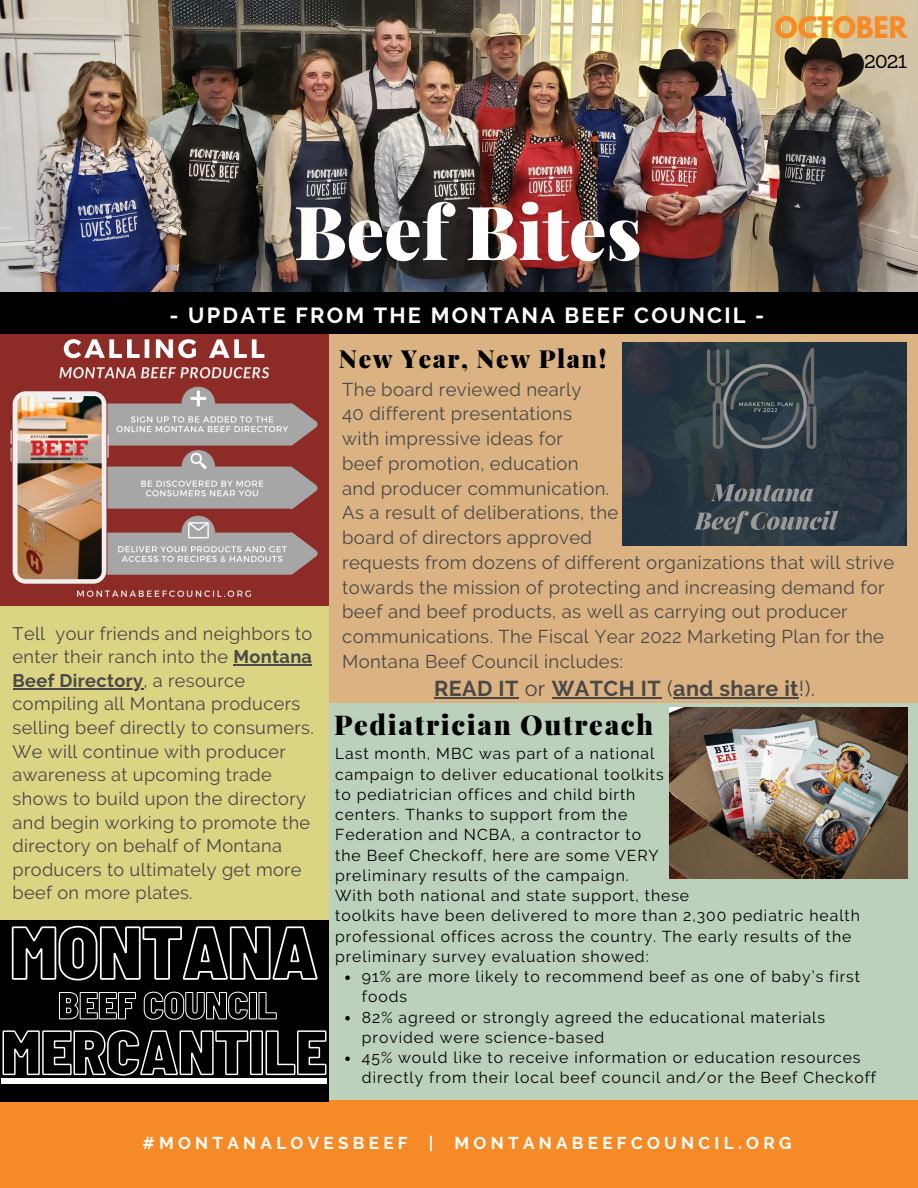
<style>
.page{position:relative;width:918px;height:1188px;background:#fff}
.page>*{position:absolute;margin:0;border:0;box-sizing:border-box;transform-origin:0 0}
.t1{font:900 74.7px "Playfair Display";color:#fff}
.t2{font:900 27.45px "Playfair Display";letter-spacing:.06em;color:#000}
.t3{font:700 26.25px "League Spartan";color:#f68a26}
.t4{font:900 24.9px "Playfair Display";letter-spacing:.06em;color:#000}
.t5{font:700 21.75px "Raleway";letter-spacing:.1em;color:#fff}
.t6{font:700 21.45px "Raleway";letter-spacing:.02em;color:#484848}
.t7{font:18.45px/24.8px "Raleway";letter-spacing:.02em;color:#484848}
.t8{font:18.15px/23.7px "Raleway";letter-spacing:.02em;color:#484848}
.t9{font:18.15px "Sanchez";color:#000}
.t10{font:700 17.1px "Raleway";letter-spacing:.25em;color:#fff}
.t11{font:15.75px/20.2px "Raleway";letter-spacing:.06em;color:#000}
.s1{font-weight:400}
.s2{font-weight:700}
</style>
<div class="page">
<img style="left:0;top:1px;width:918px;height:292px">
<div style="left:328px;top:698px;width:590px;height:414px;background:#bcd1bc"></div>
<div style="left:328px;top:334px;width:590px;height:369px;background:#dbb382"></div>
<div style="left:0;top:336px;width:328px;height:584px;background:#dbd483"></div>
<img style="left:0;top:334px;width:328px;height:271px">
<div style="left:0;top:1101px;width:918px;height:87px;background:#f68a26"></div>
<img style="left:622px;top:343px;width:285px;height:202px">
<svg style="left:345px;top:975px;width:5px;height:5px"></svg>
<svg style="left:345px;top:1016px;width:5px;height:4px"></svg>
<svg style="left:345px;top:1056px;width:5px;height:5px"></svg>
<img style="left:670px;top:708px;width:237px;height:171px">
<div style="left:0;top:293px;width:918px;height:41px;background:#000"></div>
<hr style="left:233px;top:664px;width:79px;height:1px;background:#484848">
<hr style="left:13px;top:688px;width:130px;height:1px;background:#484848">
<hr style="left:434px;top:697px;width:85px;height:1px;background:#484848">
<hr style="left:552px;top:697px;width:109px;height:1px;background:#484848">
<hr style="left:673px;top:697px;width:126px;height:1px;background:#484848">
<div style="left:0;top:920px;width:328px;height:181px;background:#000"></div>
<svg style="left:11px;top:925px;width:307px;height:95px"></svg>
<div style="left:1px;top:1078px;width:326px;height:5px;background:#fff"></div>
<svg style="left:2px;top:1029px;width:325px;height:55px"></svg>
<p class="t1" style="left:294px;top:179px;width:349px">Beef Bites</p>
<p class="t3" style="left:775px;top:14px;width:134px">OCTOBER</p>
<p class="t9" style="left:864px;top:50px;width:44px">2021</p>
<p class="t5" style="left:170px;top:303px;width:596px">- UPDATE FROM THE MONTANA BEEF COUNCIL -</p>
<p class="t4" style="left:339px;top:341px;width:269px">New Year, New Plan!</p>
<p class="t7" style="left:342px;top:377px;width:241px">The board reviewed nearly</p>
<p class="t7" style="left:342px;top:401px;width:231px">40 different presentations</p>
<p class="t7" style="left:342px;top:426px;width:222px">with impressive ideas for</p>
<p class="t7" style="left:342px;top:451px;width:238px">beef promotion, education</p>
<p class="t7" style="left:342px;top:476px;width:269px">and producer communication.</p>
<p class="t7" style="left:342px;top:500px;width:278px">As a result of deliberations, the</p>
<p class="t7" style="left:342px;top:525px;width:251px">board of directors approved</p>
<p class="t7" style="left:342px;top:550px;width:554px">requests from dozens of different organizations that will strive towards the mission of protecting and increasing demand for beef and beef products, as well as carrying out producer communications. The Fiscal Year 2022 Marketing Plan for the Montana Beef Council includes:</p>
<p class="t6" style="left:434px;top:676px;width:383px">READ IT <span class="s1">or</span> WATCH IT <span class="s1">(</span>and share it<span class="s1">!).</span></p>
<p class="t2" style="left:334px;top:705px;width:321px">Pediatrician Outreach</p>
<p class="t8" style="left:13px;top:621px;width:303px">Tell your friends and neighbors to enter their ranch into the <span class="s2">Montana<br>Beef Directory</span>, a resource compiling all Montana producers selling beef directly to consumers.<br>We will continue with producer awareness at upcoming trade shows to build upon the directory and begin working to promote the directory on behalf of Montana producers to ultimately get more beef on more plates.</p>
<p class="t11" style="left:335px;top:744px;width:321px">Last month, MBC was part of a national</p>
<p class="t11" style="left:335px;top:764px;width:330px">campaign to deliver educational toolkits</p>
<p class="t11" style="left:335px;top:784px;width:302px">to pediatrician offices and child birth</p>
<p class="t11" style="left:335px;top:805px;width:294px">centers. Thanks to support from the</p>
<p class="t11" style="left:335px;top:825px;width:307px">Federation and NCBA, a contractor to</p>
<p class="t11" style="left:335px;top:845px;width:325px">the Beef Checkoff, here are some VERY</p>
<p class="t11" style="left:335px;top:865px;width:295px">preliminary results of the campaign.</p>
<p class="t11" style="left:335px;top:886px;width:356px">With both national and state support, these</p>
<p class="t11" style="left:335px;top:906px;width:526px">toolkits have been delivered to more than 2,300 pediatric health professional offices across the country. The early results of the preliminary survey evaluation showed:</p>
<p class="t11" style="left:362px;top:967px;width:500px">91% are more likely to recommend beef as one of baby’s first foods</p>
<p class="t11" style="left:362px;top:1007px;width:465px">82% agreed or strongly agreed the educational materials provided were science-based</p>
<p class="t11" style="left:362px;top:1048px;width:516px">45% would like to receive information or education resources directly from their local beef council and/or the Beef Checkoff</p>
<p class="t10" style="left:142px;top:1133px;width:651px">#MONTANALOVESBEEF | MONTANABEEFCOUNCIL.ORG</p>
</div>
